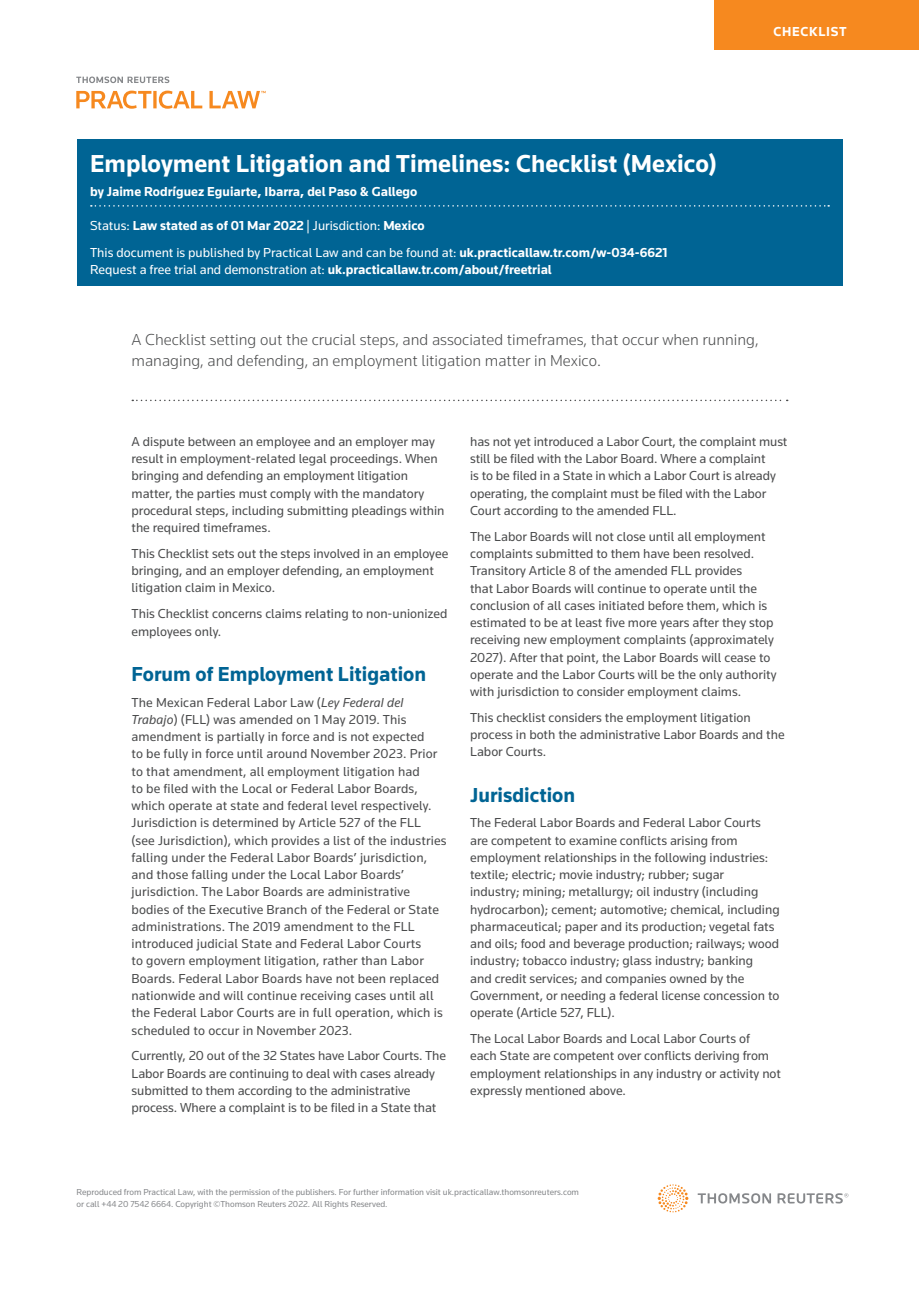
<style>
.page{position:relative;width:919px;height:1289px;background:#fff}
.page>*{position:absolute;margin:0;border:0;box-sizing:border-box;transform-origin:0 0}
.t1{font:700 25.5px "Knowledge";color:#fff}
.t2{font:700 21px "Knowledge";color:#006494}
.t3{font:300 16.5px/21px "Knowledge";color:#4b4c4d}
.t4{font:13.5px/17.2px "Knowledge";color:#4b4c4d}
.t5{font:13.5px/27.2px "Knowledge";color:#fff}
.t6{font:700 13.5px "Knowledge";color:#fff}
.t7{font:700 13.5px "Knowledge";letter-spacing:.05em;color:#fff}
.t8{font:9px/12px "Knowledge";letter-spacing:-.005em;color:#86888b}
.s1{font-weight:700}
.s2{font-weight:400}
.s3{font-style:italic}
</style>
<div class="page">
<svg style="left:657px;top:1184px;width:31px;height:28px"></svg>
<svg style="left:697px;top:1193px;width:151px;height:10px"></svg>
<div style="left:714px;top:0;width:204px;height:49px;background:#f6891f"></div>
<svg style="left:76px;top:91px;width:189px;height:18px"></svg>
<svg style="left:76px;top:77px;width:93px;height:6px"></svg>
<div style="left:77px;top:139px;width:765px;height:147px;background:#006494"></div>
<svg style="left:91px;top:205px;width:738px;height:2px"></svg>
<svg style="left:132px;top:399px;width:655px;height:2px"></svg>
<p class="t7" style="left:773px;top:23px;width:75px">CHECKLIST</p>
<h1 class="t1" style="left:90px;top:148px;width:628px">Employment Litigation and Timelines: Checklist (Mexico)</h1>
<p class="t6" style="left:90px;top:183px;width:329px">by Jaime Rodríguez Eguiarte, Ibarra, del Paso &amp; Gallego</p>
<p class="t5" style="left:90px;top:212px;width:579px">Status: <span class="s1">Law stated as of 01 Mar 2022</span> | Jurisdiction: <span class="s1">Mexico<br></span>This document is published by Practical Law and can be found at: <span class="s1">uk.practicallaw.tr.com/w-034-6621</span></p>
<p class="t6" style="left:90px;top:261px;width:463px"><span class="s2">Request a free trial and demonstration at:</span> uk.practicallaw.tr.com/about/freetrial</p>
<p class="t3" style="left:131px;top:328px;width:628px">A Checklist setting out the crucial steps, and associated timeframes, that occur when running, managing, and defending, an employment litigation matter in Mexico.</p>
<p class="t4" style="left:131px;top:432px;width:314px">A dispute between an employee and an employer may result in employment-related legal proceedings. When bringing and defending an employment litigation matter, the parties must comply with the mandatory procedural steps, including submitting pleadings within the required timeframes.</p>
<p class="t4" style="left:131px;top:544px;width:318px">This Checklist sets out the steps involved in an employee bringing, and an employer defending, an employment litigation claim in Mexico.</p>
<p class="t4" style="left:131px;top:605px;width:317px">This Checklist concerns claims relating to non-unionized employees only.</p>
<h2 class="t2" style="left:131px;top:660px;width:296px">Forum of Employment Litigation</h2>
<p class="t4" style="left:131px;top:693px;width:316px">The Mexican Federal Labor Law (<span class="s3">Ley Federal del Trabajo</span>) (FLL) was amended on 1 May 2019. This amendment is partially in force and is not expected<br>to be fully in force until around November 2023. Prior to that amendment, all employment litigation had<br>to be filed with the Local or Federal Labor Boards, which operate at state and federal level respectively.<br>Jurisdiction is determined by Article 527 of the FLL (see Jurisdiction), which provides a list of the industries falling under the Federal Labor Boards’ jurisdiction, and those falling under the Local Labor Boards’ jurisdiction. The Labor Boards are administrative bodies of the Executive Branch of the Federal or State administrations. The 2019 amendment to the FLL introduced judicial State and Federal Labor Courts<br>to govern employment litigation, rather than Labor Boards. Federal Labor Boards have not been replaced nationwide and will continue receiving cases until all the Federal Labor Courts are in full operation, which is scheduled to occur in November 2023.</p>
<p class="t4" style="left:131px;top:1046px;width:316px">Currently, 20 out of the 32 States have Labor Courts. The Labor Boards are continuing to deal with cases already submitted to them according to the administrative process. Where a complaint is to be filed in a State that</p>
<p class="t4" style="left:470px;top:432px;width:319px">has not yet introduced a Labor Court, the complaint must still be filed with the Labor Board. Where a complaint<br>is to be filed in a State in which a Labor Court is already operating, the complaint must be filed with the Labor Court according to the amended FLL.</p>
<p class="t4" style="left:470px;top:527px;width:308px">The Labor Boards will not close until all employment complaints submitted to them have been resolved.<br>Transitory Article 8 of the amended FLL provides<br>that Labor Boards will continue to operate until the conclusion of all cases initiated before them, which is estimated to be at least five more years after they stop receiving new employment complaints (approximately 2027). After that point, the Labor Boards will cease to operate and the Labor Courts will be the only authority with jurisdiction to consider employment claims.</p>
<p class="t4" style="left:470px;top:708px;width:316px">This checklist considers the employment litigation process in both the administrative Labor Boards and the<br>Labor Courts.</p>
<h2 class="t2" style="left:470px;top:781px;width:106px">Jurisdiction</h2>
<p class="t4" style="left:470px;top:814px;width:311px">The Federal Labor Boards and Federal Labor Courts are competent to examine conflicts arising from employment relationships in the following industries: textile; electric; movie industry; rubber; sugar<br>industry; mining; metallurgy; oil industry (including hydrocarbon); cement; automotive; chemical, including pharmaceutical; paper and its production; vegetal fats and oils; food and beverage production; railways; wood industry; tobacco industry; glass industry; banking<br>and credit services; and companies owned by the Government, or needing a federal license concession to operate (Article 527, FLL).</p>
<p class="t4" style="left:470px;top:1029px;width:312px">The Local Labor Boards and Local Labor Courts of<br>each State are competent over conflicts deriving from employment relationships in any industry or activity not expressly mentioned above.</p>
<p class="t8" style="left:77px;top:1185px;width:504px">Reproduced from Practical Law, with the permission of the publishers. For further information visit uk.practicallaw.thomsonreuters.com or call +44 20 7542 6664. Copyright ©Thomson Reuters 2022. All Rights Reserved.</p>
</div>
